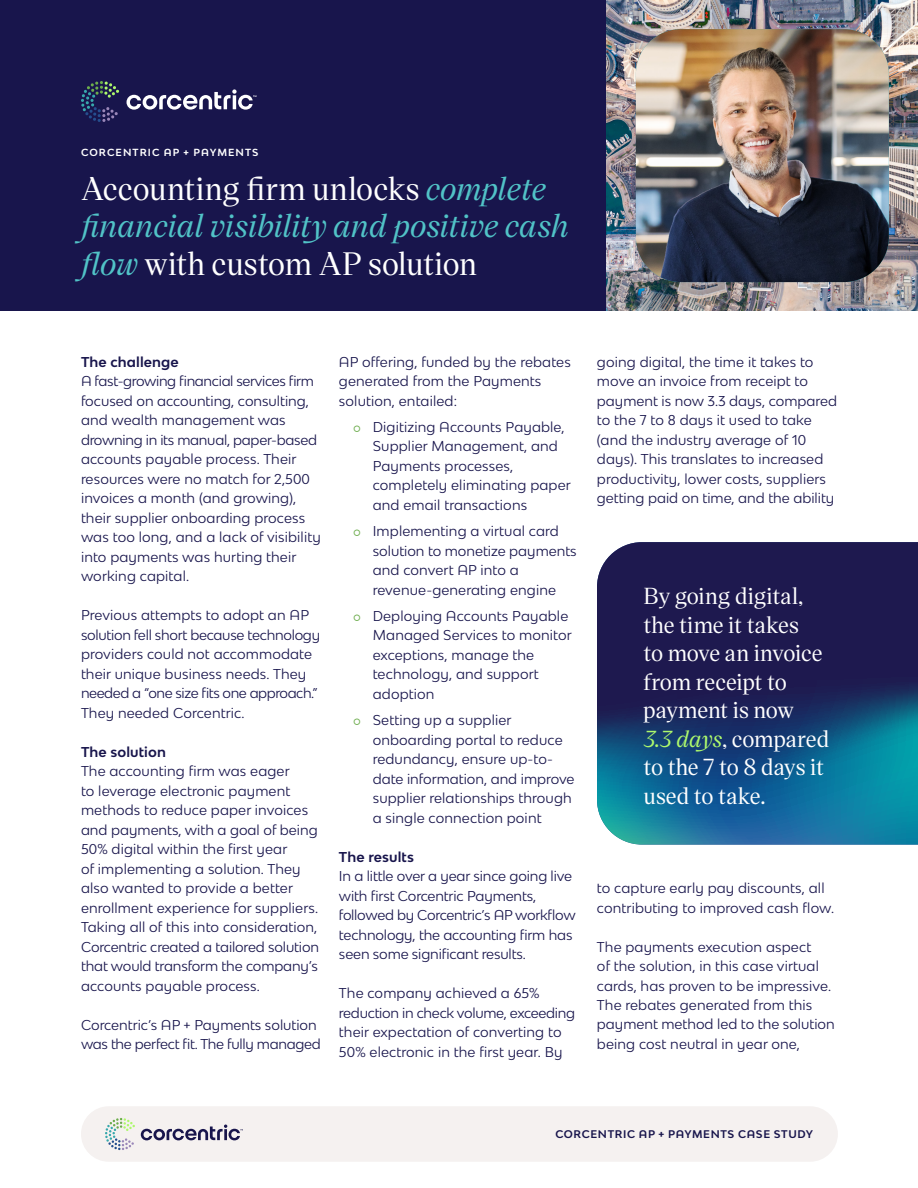
<style>
.page{position:relative;width:918px;height:1188px;background:#fff}
.page>*{position:absolute;margin:0;border:0;box-sizing:border-box;transform-origin:0 0}
.t1{font:500 31.5px "Victor Serif 50";color:#fff}
.t2{font:italic 500 31.5px "Victor Serif 55";letter-spacing:-.01em;color:#51c3c7}
.t3{font:500 22.5px/28.5px "Victor Serif 50";letter-spacing:-.01em;color:#fff}
.t4{font:13.5px/19.5px "Bw Modelica SS01";letter-spacing:.01em;color:#18154c}
.t5{font:13.5px/19.5px "Bw Modelica SS01";letter-spacing:-.01em;color:#18154c}
.t6{font:13.5px/19.5px "Bw Modelica SS01";letter-spacing:-.02em;color:#18154c}
.t7{font:700 13.5px "Bw Modelica SS01";letter-spacing:.01em;color:#18154c}
.t8{font:700 10.5px "Bw Modelica SS01";letter-spacing:.06em;color:#18154c}
.t9{font:700 9.75px "Bw Modelica SS01";letter-spacing:.11em;color:#fff}
.s1{font-family:"Victor Serif 55";font-style:italic;color:#51c3c7}
.s2{color:#6cac4c}
.s3{font-family:"Victor Serif 55";font-style:italic;color:#adf86c}
</style>
<div class="page">
<div style="left:0;top:0;width:606px;height:310px;background:#18154c"></div>
<svg style="left:127px;top:89px;width:129px;height:21px"></svg>
<svg style="left:81px;top:81px;width:38px;height:41px"></svg>
<img style="left:606px;top:0;width:312px;height:310px">
<img style="left:636px;top:29px;width:253px;height:253px">
<svg style="left:597px;top:542px;width:321px;height:303px;background:#1a3d6e"></svg>
<div style="left:81px;top:1106px;width:757px;height:56px;background:#f5f1f0;border-radius:28px"></div>
<svg style="left:141px;top:1125px;width:102px;height:15px"></svg>
<svg style="left:105px;top:1118px;width:30px;height:32px"></svg>
<p class="t9" style="left:81px;top:146px;width:179px">CORCENTRIC AP + PAYMENTS</p>
<h1 class="t1" style="left:81px;top:167px;width:467px">Accounting firm unlocks <span class="s1">complete</span></h1>
<h1 class="t2" style="left:81px;top:205px;width:490px">financial visibility and positive cash</h1>
<h1 class="t1" style="left:81px;top:242px;width:398px"><span class="s1">flow</span> with custom AP solution</h1>
<p class="t7" style="left:81px;top:353px;width:99px">The challenge</p>
<p class="t4" style="left:81px;top:371px;width:241px">A fast-growing financial services firm focused on accounting, consulting, and wealth management was drowning in its manual, paper-based accounts payable process. Their resources were no match for 2,500 invoices a month (and growing), their supplier onboarding process was too long, and a lack of visibility into payments was hurting their working capital.</p>
<p class="t4" style="left:81px;top:605px;width:241px">Previous attempts to adopt an AP solution fell short because technology providers could not accommodate their unique business needs. They needed a “one size fits one approach.” They needed Corcentric.</p>
<p class="t7" style="left:81px;top:743px;width:86px">The solution</p>
<p class="t4" style="left:81px;top:761px;width:240px">The accounting firm was eager<br>to leverage electronic payment methods to reduce paper invoices and payments, with a goal of being 50% digital within the first year<br>of implementing a solution. They also wanted to provide a better enrollment experience for suppliers.<br>Taking all of this into consideration, Corcentric created a tailored solution that would transform the company’s accounts payable process.</p>
<p class="t6" style="left:81px;top:1015px;width:241px">Corcentric’s AP + Payments solution was the perfect fit. The fully managed</p>
<p class="t4" style="left:339px;top:352px;width:233px">AP offering, funded by the rebates generated from the Payments solution, entailed:</p>
<p class="t4" style="left:373px;top:417px;width:200px;text-indent:-20px"><span class="s2">⚪</span> Digitizing Accounts Payable,<br>Supplier Management, and<br>Payments processes, completely eliminating paper and email transactions</p>
<p class="t4" style="left:373px;top:521px;width:205px;text-indent:-20px"><span class="s2">⚪</span> Implementing a virtual card solution to monetize payments and convert AP into a revenue-generating engine</p>
<p class="t4" style="left:373px;top:606px;width:200px;text-indent:-20px"><span class="s2">⚪</span> Deploying Accounts Payable<br>Managed Services to monitor exceptions, manage the technology, and support adoption</p>
<p class="t4" style="left:373px;top:710px;width:203px;text-indent:-20px"><span class="s2">⚪</span> Setting up a supplier onboarding portal to reduce redundancy, ensure up-to&shy;date information, and improve supplier relationships through a single connection point</p>
<p class="t7" style="left:339px;top:848px;width:76px">The results</p>
<p class="t5" style="left:339px;top:866px;width:238px">In a little over a year since going live with first Corcentric Payments, followed by Corcentric’s AP workflow technology, the accounting firm has seen some significant results.</p>
<p class="t4" style="left:339px;top:983px;width:238px">The company achieved a 65% reduction in check volume, exceeding their expectation of converting to 50% electronic in the first year. By</p>
<p class="t4" style="left:597px;top:351px;width:242px">going digital, the time it takes to move an invoice from receipt to payment is now 3.3 days, compared to the 7 to 8 days it used to take (and the industry average of 10 days). This translates to increased productivity, lower costs, suppliers getting paid on time, and the ability</p>
<h2 class="t3" style="left:644px;top:581px;width:187px">By going digital, the time it takes<br>to move an invoice from receipt to payment is now<br><span class="s3">3.3 days</span>, compared to the 7 to 8 days it used to take.</h2>
<p class="t4" style="left:597px;top:878px;width:239px">to capture early pay discounts, all contributing to improved cash flow.</p>
<p class="t4" style="left:597px;top:936px;width:239px">The payments execution aspect<br>of the solution, in this case virtual cards, has proven to be impressive.<br>The rebates generated from this payment method led to the solution being cost neutral in year one,</p>
<p class="t8" style="left:555px;top:1127px;width:259px">CORCENTRIC AP + PAYMENTS CASE STUDY</p>
</div>
